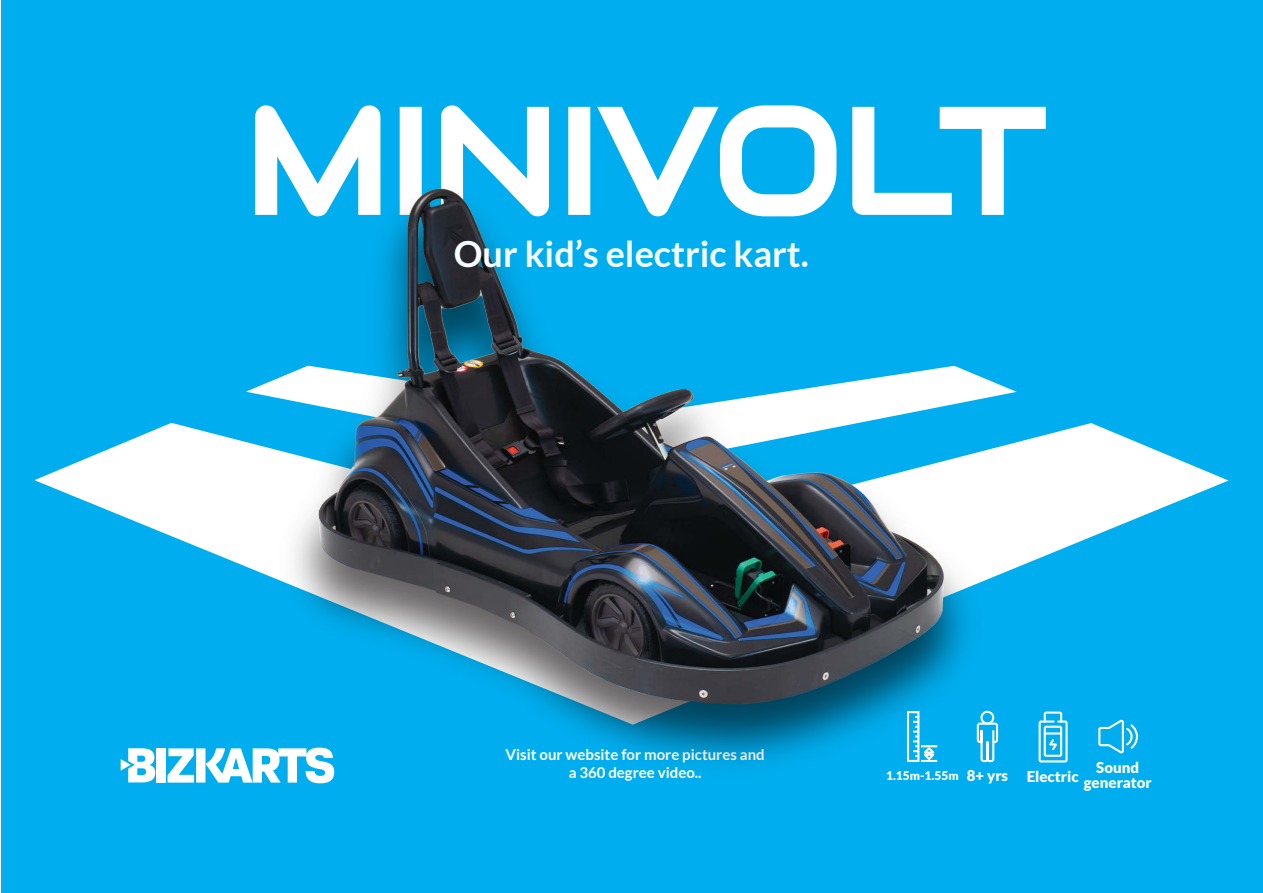
<style>
.page{position:relative;width:1263px;height:893px;background:#fff}
.page>*{position:absolute;margin:0;border:0;box-sizing:border-box;transform-origin:0 0}
.t1{font:150px "Audiowide";color:#fff}
.t2{font:700 36px "Lato";color:#f7fcff}
.t3{font:700 15px/18px "Lato";color:#fff;text-align:center}
.t4{font:900 15px/15px "Lato";color:#fff;text-align:center}
.s1{font-size:12px}
</style>
<div class="page">
<div style="left:2px;top:0;width:1261px;height:893px;background:#00aeef"></div>
<svg style="left:167px;top:748px;width:100px;height:35px"></svg>
<div style="left:157px;top:748px;width:9px;height:35px;background:#fff"></div>
<svg style="left:121px;top:748px;width:34px;height:34px"></svg>
<svg style="left:34px;top:423px;width:1194px;height:302px"></svg>
<svg style="left:255px;top:105px;width:126px;height:84px"></svg>
<div style="left:400px;top:107px;width:22px;height:108px;border:3px solid #fff"></div>
<svg style="left:441px;top:105px;width:108px;height:67px"></svg>
<div style="left:568px;top:107px;width:22px;height:108px;border:3px solid #fff"></div>
<svg style="left:597px;top:105px;width:240px;height:67px"></svg>
<svg style="left:852px;top:106px;width:194px;height:83px"></svg>
<img style="left:267px;top:172px;width:728px;height:612px">
<img style="left:173px;top:189px;width:917px;height:515px">
<div style="left:907px;top:711px;width:12px;height:51px;border:2px solid #fff"></div>
<svg style="left:913px;top:711px;width:24px;height:51px"></svg>
<div style="left:980px;top:711px;width:14px;height:14px;border:2px solid #fff;border-radius:50%"></div>
<svg style="left:976px;top:721px;width:23px;height:42px"></svg>
<div style="left:1038px;top:720px;width:29px;height:42px;border:2px solid #fff"></div>
<svg style="left:1043px;top:710px;width:20px;height:14px"></svg>
<div style="left:1044px;top:726px;width:18px;height:31px;border:2px solid #fff"></div>
<svg style="left:1045px;top:732px;width:16px;height:20px"></svg>
<svg style="left:1097px;top:717px;width:42px;height:36px"></svg>
<h1 class="t1" style="left:246px;top:65px;width:803px">MINIVOLT</h1>
<h2 class="t2" style="left:454px;top:233px;width:357px">Our kid’s electric kart.</h2>
<p class="t3" style="left:505px;top:745px;width:261px">Visit our website for more pictures and a 360 degree video..</p>
<p class="t4" style="left:886px;top:768px;width:194px"><span class="s1">1.15m-1.55m</span> 8+ yrs Electric</p>
<p class="t4" style="left:1084px;top:759px;width:69px">Sound generator</p>
</div>
